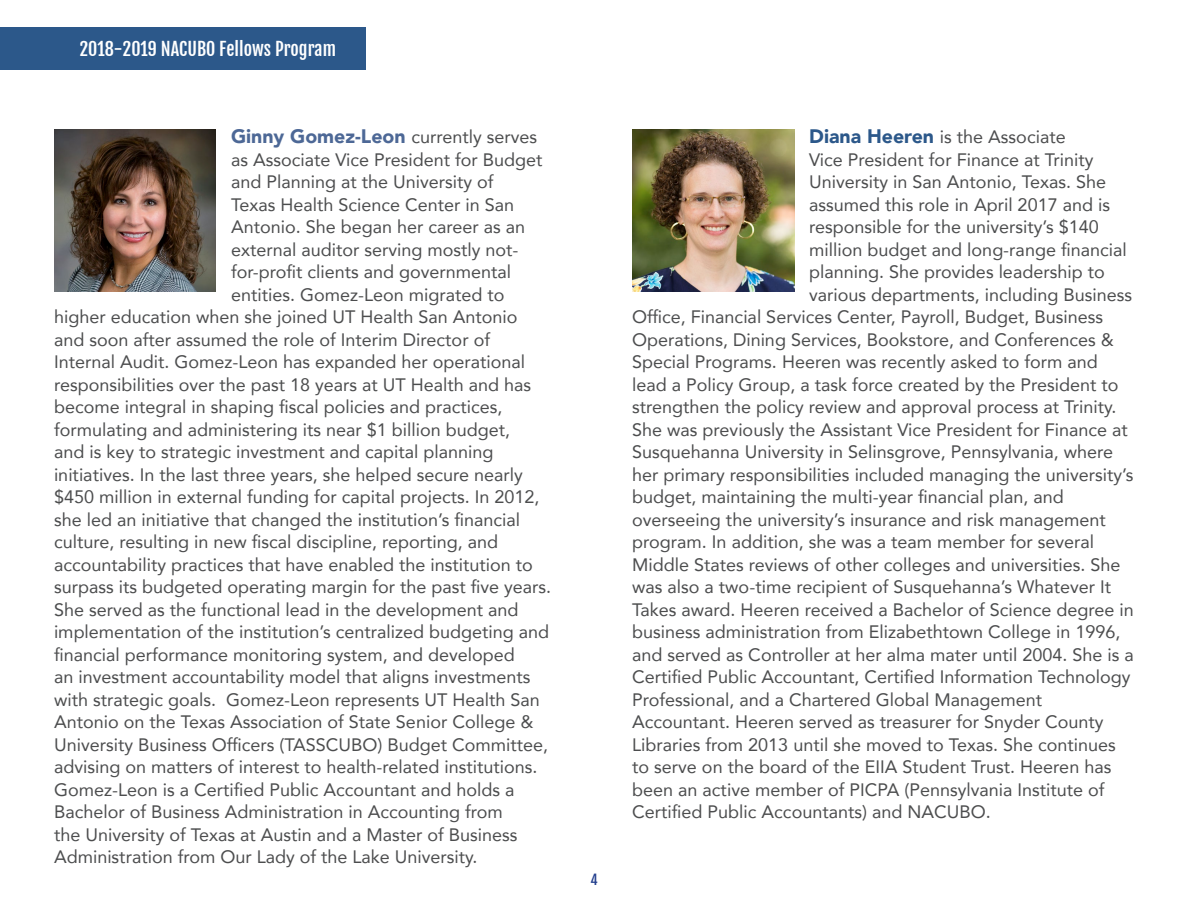
<style>
.page{position:relative;width:1188px;height:918px;background:#fff}
.page>*{position:absolute;margin:0;border:0;box-sizing:border-box;transform-origin:0 0}
.t1{font:900 19.5px "Avenir";color:#4d6896}
.t2{font:18px "Avenir";color:#4c4d4e}
.t3{font:18px "Fjalla One";color:#fff}
.t4{font:13.5px "Fjalla One";color:#24408e}
.s1{font-weight:400;font-size:18px;color:#4c4d4e}
.s2{font-weight:900;font-size:19.5px;color:#2c588a}
</style>
<div class="page">
<div style="left:0;top:27px;width:366px;height:42px;background:#2c588a"></div>
<img style="left:54px;top:130px;width:162px;height:162px">
<img style="left:632px;top:130px;width:162px;height:162px">
<p class="t3" style="left:80px;top:38px;width:258px">2018-2019 NACUBO Fellows Program</p>
<p class="t1" style="left:231px;top:120px;width:308px">Ginny Gomez-Leon <span class="s1">currently serves</span></p>
<p class="t2" style="left:231px;top:145px;width:313px">as Associate Vice President for Budget</p>
<p class="t2" style="left:231px;top:168px;width:264px">and Planning at the University of</p>
<p class="t2" style="left:231px;top:190px;width:285px">Texas Health Science Center in San</p>
<p class="t2" style="left:231px;top:213px;width:296px">Antonio. She began her career as an</p>
<p class="t2" style="left:231px;top:235px;width:289px">external auditor serving mostly not-</p>
<p class="t2" style="left:231px;top:258px;width:282px">for-profit clients and governmental</p>
<p class="t2" style="left:231px;top:280px;width:275px">entities. Gomez-Leon migrated to</p>
<p class="t2" style="left:54px;top:303px;width:465px">higher education when she joined UT Health San Antonio</p>
<p class="t2" style="left:54px;top:325px;width:438px">and soon after assumed the role of Interim Director of</p>
<p class="t2" style="left:54px;top:348px;width:473px">Internal Audit. Gomez-Leon has expanded her operational</p>
<p class="t2" style="left:54px;top:370px;width:479px">responsibilities over the past 18 years at UT Health and has</p>
<p class="t2" style="left:54px;top:393px;width:450px">become integral in shaping fiscal policies and practices,</p>
<p class="t2" style="left:54px;top:415px;width:458px">formulating and administering its near $1 billion budget,</p>
<p class="t2" style="left:54px;top:438px;width:441px">and is key to strategic investment and capital planning</p>
<p class="t2" style="left:54px;top:460px;width:470px">initiatives. In the last three years, she helped secure nearly</p>
<p class="t2" style="left:54px;top:483px;width:487px">$450 million in external funding for capital projects. In 2012,</p>
<p class="t2" style="left:54px;top:505px;width:468px">she led an initiative that changed the institution’s financial</p>
<p class="t2" style="left:54px;top:528px;width:446px">culture, resulting in new fiscal discipline, reporting, and</p>
<p class="t2" style="left:54px;top:550px;width:481px">accountability practices that have enabled the institution to</p>
<p class="t2" style="left:54px;top:573px;width:499px">surpass its budgeted operating margin for the past five years.</p>
<p class="t2" style="left:54px;top:595px;width:466px">She served as the functional lead in the development and</p>
<p class="t2" style="left:54px;top:618px;width:497px">implementation of the institution’s centralized budgeting and</p>
<p class="t2" style="left:54px;top:640px;width:462px">financial performance monitoring system, and developed</p>
<p class="t2" style="left:54px;top:663px;width:478px">an investment accountability model that aligns investments</p>
<p class="t2" style="left:54px;top:685px;width:487px">with strategic goals. Gomez-Leon represents UT Health San</p>
<p class="t2" style="left:54px;top:708px;width:481px">Antonio on the Texas Association of State Senior College &amp;</p>
<p class="t2" style="left:54px;top:730px;width:496px">University Business Officers (TASSCUBO) Budget Committee,</p>
<p class="t2" style="left:54px;top:753px;width:485px">advising on matters of interest to health-related institutions.</p>
<p class="t2" style="left:54px;top:775px;width:462px">Gomez-Leon is a Certified Public Accountant and holds a</p>
<p class="t2" style="left:54px;top:798px;width:450px">Bachelor of Business Administration in Accounting from</p>
<p class="t2" style="left:54px;top:820px;width:465px">the University of Texas at Austin and a Master of Business</p>
<p class="t2" style="left:54px;top:843px;width:425px">Administration from Our Lady of the Lake University.</p>
<p class="t4" style="left:590px;top:872px;width:9px">4</p>
<p class="t2" style="left:809px;top:123px;width:258px"><span class="s2">Diana Heeren</span> is the Associate</p>
<p class="t2" style="left:809px;top:145px;width:286px">Vice President for Finance at Trinity</p>
<p class="t2" style="left:809px;top:168px;width:298px">University in San Antonio, Texas. She</p>
<p class="t2" style="left:809px;top:190px;width:302px">assumed this role in April 2017 and is</p>
<p class="t2" style="left:809px;top:213px;width:291px">responsible for the university’s $140</p>
<p class="t2" style="left:809px;top:235px;width:319px">million budget and long-range financial</p>
<p class="t2" style="left:809px;top:258px;width:297px">planning. She provides leadership to</p>
<p class="t2" style="left:809px;top:280px;width:324px">various departments, including Business</p>
<p class="t2" style="left:632px;top:303px;width:472px">Office, Financial Services Center, Payroll, Budget, Business</p>
<p class="t2" style="left:632px;top:325px;width:483px">Operations, Dining Services, Bookstore, and Conferences &amp;</p>
<p class="t2" style="left:632px;top:348px;width:467px">Special Programs. Heeren was recently asked to form and</p>
<p class="t2" style="left:632px;top:370px;width:488px">lead a Policy Group, a task force created by the President to</p>
<p class="t2" style="left:632px;top:393px;width:486px">strengthen the policy review and approval process at Trinity.</p>
<p class="t2" style="left:632px;top:415px;width:497px">She was previously the Assistant Vice President for Finance at</p>
<p class="t2" style="left:632px;top:438px;width:482px">Susquehanna University in Selinsgrove, Pennsylvania, where</p>
<p class="t2" style="left:632px;top:460px;width:503px">her primary responsibilities included managing the university’s</p>
<p class="t2" style="left:632px;top:483px;width:433px">budget, maintaining the multi-year financial plan, and</p>
<p class="t2" style="left:632px;top:505px;width:475px">overseeing the university’s insurance and risk management</p>
<p class="t2" style="left:632px;top:528px;width:463px">program. In addition, she was a team member for several</p>
<p class="t2" style="left:632px;top:550px;width:490px">Middle States reviews of other colleges and universities. She</p>
<p class="t2" style="left:632px;top:573px;width:480px">was also a two-time recipient of Susquehanna’s Whatever It</p>
<p class="t2" style="left:632px;top:595px;width:503px">Takes award. Heeren received a Bachelor of Science degree in</p>
<p class="t2" style="left:632px;top:618px;width:490px">business administration from Elizabethtown College in 1996,</p>
<p class="t2" style="left:632px;top:640px;width:503px">and served as Controller at her alma mater until 2004. She is a</p>
<p class="t2" style="left:632px;top:663px;width:500px">Certified Public Accountant, Certified Information Technology</p>
<p class="t2" style="left:632px;top:685px;width:411px">Professional, and a Chartered Global Management</p>
<p class="t2" style="left:632px;top:708px;width:473px">Accountant. Heeren served as treasurer for Snyder County</p>
<p class="t2" style="left:632px;top:730px;width:485px">Libraries from 2013 until she moved to Texas. She continues</p>
<p class="t2" style="left:632px;top:753px;width:481px">to serve on the board of the EIIA Student Trust. Heeren has</p>
<p class="t2" style="left:632px;top:775px;width:474px">been an active member of PICPA (Pennsylvania Institute of</p>
<p class="t2" style="left:632px;top:798px;width:360px">Certified Public Accountants) and NACUBO.</p>
</div>
